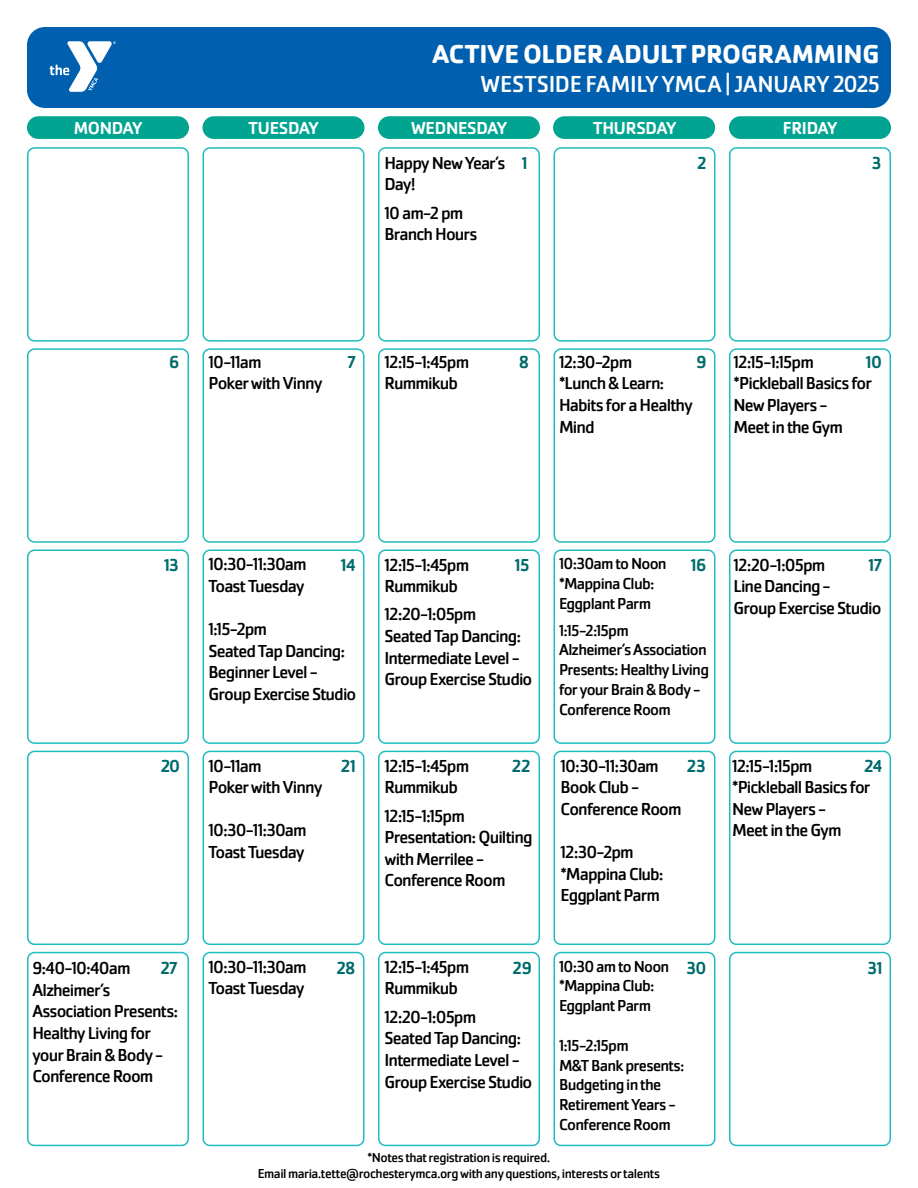
<style>
.page{position:relative;width:918px;height:1188px;background:#fff}
.page>*{position:absolute;margin:0;border:0;box-sizing:border-box;transform-origin:0 0}
.t1{font:700 27px "Cachet Pro";letter-spacing:-.01em;color:#fff}
.t2{font:24px "Cachet Pro";letter-spacing:-.015em;color:#fff}
.t3{font:18px/21.6px "Cachet Pro";letter-spacing:-.05em;color:#000}
.t4{font:500 18px "Cachet Pro";letter-spacing:-.025em;color:#006b6b}
.t5{font:500 18px "Cachet Pro";letter-spacing:-.015em;color:#fff}
.t6{font:16.5px/19.8px "Cachet Pro";letter-spacing:-.045em;color:#000}
.t7{font:13.5px/16.2px "Cachet Pro";letter-spacing:-.035em;color:#000;text-align:center}
</style>
<div class="page">
<div style="left:27px;top:116px;width:162px;height:23px;background:#01a490;border-radius:11px"></div>
<div style="left:202px;top:116px;width:162px;height:23px;background:#01a490;border-radius:11px"></div>
<div style="left:378px;top:116px;width:162px;height:23px;background:#01a490;border-radius:11px"></div>
<div style="left:553px;top:116px;width:162px;height:23px;background:#01a490;border-radius:11px"></div>
<div style="left:729px;top:116px;width:162px;height:23px;background:#01a490;border-radius:11px"></div>
<div style="left:27px;top:147px;width:162px;height:195px;border:2px solid #20bdbe;border-radius:7px"></div>
<div style="left:202px;top:147px;width:162px;height:195px;border:2px solid #20bdbe;border-radius:7px"></div>
<div style="left:378px;top:147px;width:162px;height:195px;border:2px solid #20bdbe;border-radius:7px"></div>
<div style="left:554px;top:147px;width:162px;height:195px;border:2px solid #20bdbe;border-radius:7px"></div>
<div style="left:729px;top:147px;width:162px;height:195px;border:2px solid #20bdbe;border-radius:7px"></div>
<div style="left:27px;top:348px;width:162px;height:195px;border:2px solid #20bdbe;border-radius:7px"></div>
<div style="left:202px;top:348px;width:162px;height:195px;border:2px solid #20bdbe;border-radius:7px"></div>
<div style="left:378px;top:348px;width:162px;height:195px;border:2px solid #20bdbe;border-radius:7px"></div>
<div style="left:554px;top:348px;width:162px;height:195px;border:2px solid #20bdbe;border-radius:7px"></div>
<div style="left:729px;top:348px;width:162px;height:195px;border:2px solid #20bdbe;border-radius:7px"></div>
<div style="left:27px;top:549px;width:162px;height:195px;border:2px solid #20bdbe;border-radius:7px"></div>
<div style="left:202px;top:549px;width:162px;height:195px;border:2px solid #20bdbe;border-radius:7px"></div>
<div style="left:378px;top:549px;width:162px;height:195px;border:2px solid #20bdbe;border-radius:7px"></div>
<div style="left:554px;top:549px;width:162px;height:195px;border:2px solid #20bdbe;border-radius:7px"></div>
<div style="left:729px;top:549px;width:162px;height:195px;border:2px solid #20bdbe;border-radius:7px"></div>
<div style="left:27px;top:952px;width:162px;height:194px;border:2px solid #20bdbe;border-radius:7px"></div>
<div style="left:202px;top:952px;width:162px;height:194px;border:2px solid #20bdbe;border-radius:7px"></div>
<div style="left:378px;top:952px;width:162px;height:194px;border:2px solid #20bdbe;border-radius:7px"></div>
<div style="left:554px;top:952px;width:162px;height:194px;border:2px solid #20bdbe;border-radius:7px"></div>
<div style="left:729px;top:952px;width:162px;height:194px;border:2px solid #20bdbe;border-radius:7px"></div>
<div style="left:27px;top:751px;width:162px;height:194px;border:2px solid #20bdbe;border-radius:7px"></div>
<div style="left:202px;top:751px;width:162px;height:194px;border:2px solid #20bdbe;border-radius:7px"></div>
<div style="left:378px;top:751px;width:162px;height:194px;border:2px solid #20bdbe;border-radius:7px"></div>
<div style="left:554px;top:751px;width:162px;height:194px;border:2px solid #20bdbe;border-radius:7px"></div>
<div style="left:729px;top:751px;width:162px;height:194px;border:2px solid #20bdbe;border-radius:7px"></div>
<div style="left:27px;top:27px;width:864px;height:81px;background:#0060af;border-radius:18px"></div>
<svg style="left:50px;top:41px;width:66px;height:51px"></svg>
<h1 class="t1" style="left:432px;top:37px;width:449px">ACTIVE OLDER ADULT PROGRAMMING</h1>
<h2 class="t2" style="left:481px;top:70px;width:401px">WESTSIDE FAMILY YMCA | JANUARY 2025</h2>
<p class="t5" style="left:74px;top:118px;width:70px">MONDAY</p>
<p class="t5" style="left:248px;top:118px;width:72px">TUESDAY</p>
<p class="t5" style="left:411px;top:118px;width:97px">WEDNESDAY</p>
<p class="t5" style="left:593px;top:118px;width:84px">THURSDAY</p>
<p class="t5" style="left:783px;top:118px;width:56px">FRIDAY</p>
<p class="t3" style="left:384px;top:152px;width:123px">Happy New Year’s<br>Day!</p>
<p class="t3" style="left:384px;top:202px;width:95px">10 am-2 pm<br>Branch Hours</p>
<p class="t4" style="left:522px;top:152px;width:7px">1</p>
<p class="t4" style="left:697px;top:152px;width:11px">2</p>
<p class="t4" style="left:872px;top:152px;width:11px">3</p>
<p class="t3" style="left:208px;top:351px;width:116px">10-11am<br>Poker with Vinny</p>
<p class="t3" style="left:559px;top:351px;width:135px">12:30-2pm<br>*Lunch &amp; Learn:<br>Habits for a Healthy<br>Mind</p>
<p class="t3" style="left:384px;top:351px;width:86px">12:15-1:45pm<br>Rummikub</p>
<p class="t3" style="left:734px;top:351px;width:140px">12:15-1:15pm *Pickleball Basics for<br>New Players -<br>Meet in the Gym</p>
<p class="t4" style="left:169px;top:351px;width:12px">6</p>
<p class="t4" style="left:347px;top:351px;width:10px">7</p>
<p class="t4" style="left:519px;top:351px;width:11px">8</p>
<p class="t4" style="left:696px;top:351px;width:12px">9</p>
<p class="t4" style="left:866px;top:351px;width:18px">10</p>
<p class="t6" style="left:559px;top:554px;width:109px">10:30am to Noon *Mappina Club:<br>Eggplant Parm</p>
<p class="t6" style="left:559px;top:620px;width:152px">1:15-2:15pm<br>Alzheimer’s Association<br>Presents: Healthy Living for your Brain &amp; Body -<br>Conference Room</p>
<p class="t3" style="left:208px;top:554px;width:100px">10:30-11:30am<br>Toast Tuesday</p>
<p class="t3" style="left:208px;top:619px;width:149px">1:15-2pm<br>Seated Tap Dancing:<br>Beginner Level -<br>Group Exercise Studio</p>
<p class="t3" style="left:384px;top:554px;width:86px">12:15-1:45pm<br>Rummikub</p>
<p class="t3" style="left:384px;top:604px;width:149px">12:20-1:05pm<br>Seated Tap Dancing:<br>Intermediate Level -<br>Group Exercise Studio</p>
<p class="t3" style="left:734px;top:554px;width:149px">12:20-1:05pm<br>Line Dancing -<br>Group Exercise Studio</p>
<p class="t4" style="left:164px;top:554px;width:16px">13</p>
<p class="t4" style="left:341px;top:554px;width:16px">14</p>
<p class="t4" style="left:515px;top:554px;width:16px">15</p>
<p class="t4" style="left:691px;top:554px;width:17px">16</p>
<p class="t4" style="left:868px;top:554px;width:15px">17</p>
<p class="t3" style="left:208px;top:755px;width:116px">10-11am<br>Poker with Vinny</p>
<p class="t3" style="left:208px;top:820px;width:100px">10:30-11:30am<br>Toast Tuesday</p>
<p class="t3" style="left:384px;top:755px;width:86px">12:15-1:45pm<br>Rummikub</p>
<p class="t3" style="left:384px;top:805px;width:150px">12:15-1:15pm<br>Presentation: Quilting with Merrilee -<br>Conference Room</p>
<p class="t3" style="left:561px;top:755px;width:123px">10:30-11:30am<br>Book Club -<br>Conference Room</p>
<p class="t3" style="left:561px;top:841px;width:105px">12:30-2pm *Mappina Club:<br>Eggplant Parm</p>
<p class="t3" style="left:732px;top:755px;width:140px">12:15-1:15pm *Pickleball Basics for<br>New Players -<br>Meet in the Gym</p>
<p class="t4" style="left:161px;top:755px;width:21px">20</p>
<p class="t4" style="left:341px;top:755px;width:17px">21</p>
<p class="t4" style="left:512px;top:755px;width:20px">22</p>
<p class="t4" style="left:687px;top:755px;width:20px">23</p>
<p class="t4" style="left:864px;top:755px;width:20px">24</p>
<p class="t3" style="left:32px;top:958px;width:147px">9:40-10:40am<br>Alzheimer’s<br>Association Presents:<br>Healthy Living for your Brain &amp; Body -<br>Conference Room</p>
<p class="t3" style="left:208px;top:956px;width:100px">10:30-11:30am<br>Toast Tuesday</p>
<p class="t4" style="left:160px;top:958px;width:19px">27</p>
<p class="t4" style="left:337px;top:958px;width:20px">28</p>
<p class="t4" style="left:513px;top:958px;width:21px">29</p>
<p class="t6" style="left:559px;top:956px;width:112px">10:30 am to Noon *Mappina Club:<br>Eggplant Parm</p>
<p class="t6" style="left:559px;top:1036px;width:127px">1:15-2:15pm<br>M&amp;T Bank presents:<br>Budgeting in the<br>Retirement Years -<br>Conference Room</p>
<p class="t3" style="left:384px;top:956px;width:86px">12:15-1:45pm<br>Rummikub</p>
<p class="t3" style="left:384px;top:1006px;width:149px">12:20-1:05pm<br>Seated Tap Dancing:<br>Intermediate Level -<br>Group Exercise Studio</p>
<p class="t4" style="left:687px;top:958px;width:21px">30</p>
<p class="t4" style="left:868px;top:958px;width:17px">31</p>
<p class="t7" style="left:258px;top:1149px;width:404px">*Notes that registration is required.<br>Email maria.tette@rochesterymca.org with any questions, interests or talents</p>
</div>
